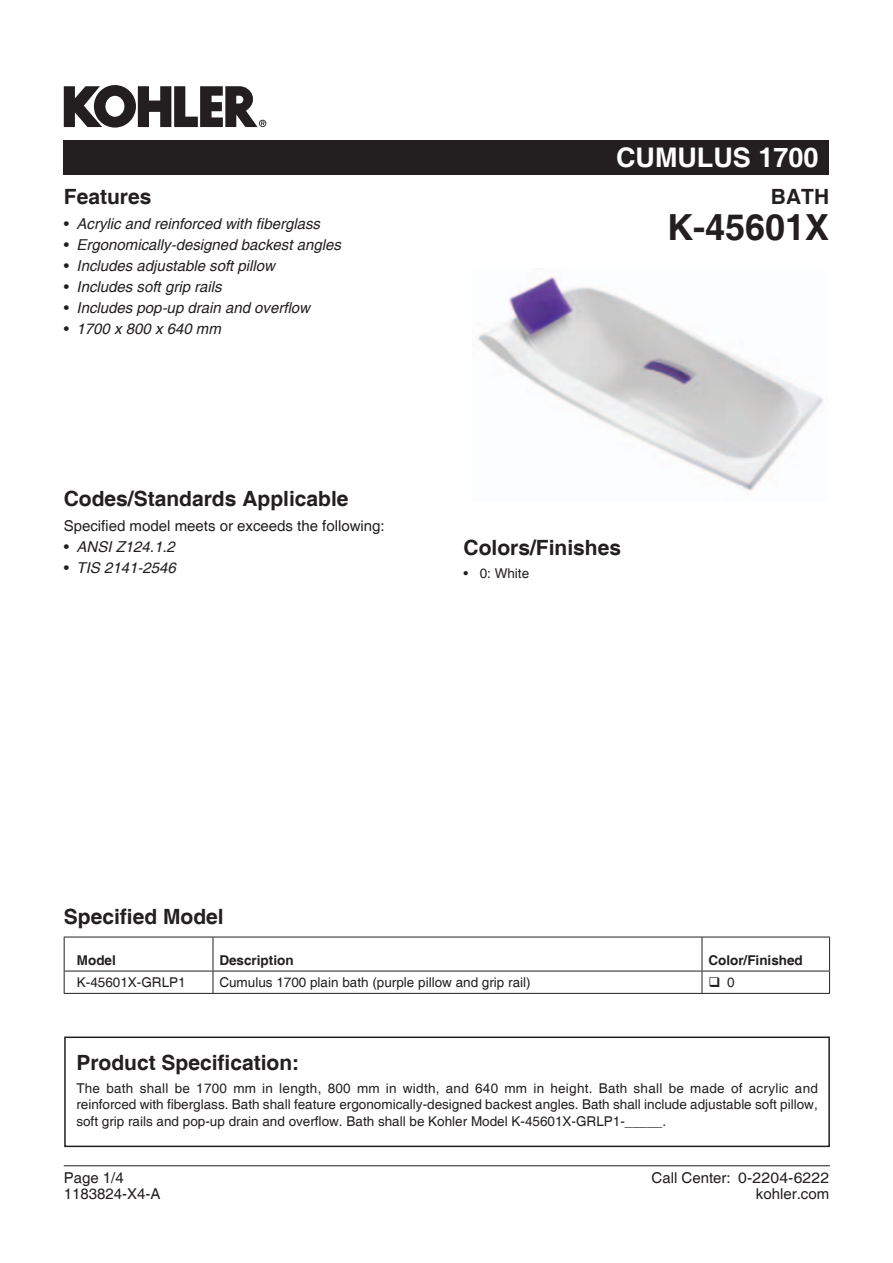
<style>
.page{position:relative;width:893px;height:1263px;background:#fff}
.page>*{position:absolute;margin:0;border:0;box-sizing:border-box;transform-origin:0 0}
.t1{font:700 36px "Helvetica";color:#231f20}
.t2{font:700 27px "Helvetica";color:#fff}
.t3{font:700 21px "Helvetica";color:#231f20}
.t4{font:italic 15px "Helvetica";color:#231f20}
.t5{font:15px/16.5px "Helvetica";color:#231f20}
.t6{font:13.5px/16.5px "Helvetica";color:#231f20;text-align:justify}
.t7{font:700 13.5px "Helvetica";color:#231f20}
.s1{font-style:normal}
</style>
<div class="page">
<hr style="left:64px;top:1165px;width:766px;height:1px;background:#231f20">
<div style="left:64px;top:140px;width:765px;height:34px;background:#231f20"></div>
<div style="left:64px;top:1036px;width:766px;height:111px;border:2px solid #231f20"></div>
<svg style="left:64px;top:972px;width:1px;height:21px"></svg>
<svg style="left:213px;top:972px;width:1px;height:21px"></svg>
<svg style="left:702px;top:972px;width:1px;height:21px"></svg>
<svg style="left:829px;top:972px;width:1px;height:21px"></svg>
<hr style="left:64px;top:993px;width:149px;height:1px;background:#231f20">
<hr style="left:213px;top:993px;width:489px;height:1px;background:#231f20">
<hr style="left:702px;top:993px;width:128px;height:1px;background:#231f20">
<hr style="left:64px;top:937px;width:149px;height:1px;background:#231f20">
<hr style="left:64px;top:937px;width:1px;height:34px;background:#231f20">
<hr style="left:213px;top:937px;width:489px;height:1px;background:#231f20">
<hr style="left:213px;top:937px;width:1px;height:34px;background:#231f20">
<hr style="left:702px;top:937px;width:128px;height:1px;background:#231f20">
<hr style="left:702px;top:937px;width:1px;height:34px;background:#231f20">
<hr style="left:829px;top:937px;width:1px;height:34px;background:#231f20">
<hr style="left:64px;top:971px;width:149px;height:1px;background:#231f20">
<hr style="left:213px;top:971px;width:489px;height:1px;background:#231f20">
<hr style="left:702px;top:971px;width:128px;height:1px;background:#231f20">
<svg style="left:64px;top:85px;width:202px;height:43px"></svg>
<img style="left:477px;top:276px;width:346px;height:216px">
<h3 class="t3" style="left:64px;top:184px;width:89px">Features</h3>
<p class="t4" style="left:64px;top:215px;width:258px"><span class="s1">•</span> Acrylic and reinforced with fiberglass</p>
<p class="t4" style="left:64px;top:236px;width:279px"><span class="s1">•</span> Ergonomically-designed backest angles</p>
<p class="t4" style="left:64px;top:257px;width:213px"><span class="s1">•</span> Includes adjustable soft pillow</p>
<p class="t4" style="left:64px;top:278px;width:159px"><span class="s1">•</span> Includes soft grip rails</p>
<p class="t4" style="left:64px;top:299px;width:248px"><span class="s1">•</span> Includes pop-up drain and overflow</p>
<p class="t4" style="left:64px;top:320px;width:158px"><span class="s1">•</span> 1700 x 800 x 640 mm</p>
<h3 class="t3" style="left:64px;top:485px;width:286px">Codes/Standards Applicable</h3>
<p class="t5" style="left:64px;top:518px;width:322px">Specified model meets or exceeds the following:</p>
<p class="t4" style="left:64px;top:538px;width:113px"><span class="s1">•</span> ANSI Z124.1.2</p>
<p class="t4" style="left:64px;top:559px;width:113px"><span class="s1">•</span> TIS 2141-2546</p>
<h2 class="t2" style="left:616px;top:141px;width:204px">CUMULUS 1700</h2>
<h3 class="t3" style="left:771px;top:184px;width:60px">BATH</h3>
<h1 class="t1" style="left:667px;top:205px;width:164px">K-45601X</h1>
<h3 class="t3" style="left:463px;top:535px;width:159px">Colors/Finishes</h3>
<p class="t6" style="left:463px;top:565px;width:67px">• 0: White</p>
<h3 class="t3" style="left:64px;top:904px;width:161px">Specified Model</h3>
<p class="t7" style="left:77px;top:952px;width:41px">Model</p>
<p class="t7" style="left:219px;top:952px;width:76px">Description</p>
<p class="t7" style="left:708px;top:952px;width:96px">Color/Finished</p>
<p class="t6" style="left:77px;top:974px;width:110px">K-45601X-GRLP1</p>
<p class="t6" style="left:219px;top:974px;width:313px">Cumulus 1700 plain bath (purple pillow and grip rail)</p>
<p class="t6" style="left:708px;top:975px;width:28px">❑ 0</p>
<h3 class="t3" style="left:76px;top:1050px;width:224px">Product Specification:</h3>
<p class="t6" style="left:76px;top:1080px;width:743px">The bath shall be 1700 mm in length, 800 mm in width, and 640 mm in height. Bath shall be made of acrylic and reinforced with fiberglass. Bath shall feature ergonomically-designed backest angles. Bath shall include adjustable soft pillow, soft grip rails and pop-up drain and overflow. Bath shall be Kohler Model K-45601X-GRLP1-_____.</p>
<p class="t5" style="left:64px;top:1170px;width:98px">Page 1/4<br>1183824-X4-A</p>
<p class="t5" style="left:652px;top:1170px;width:179px;text-align:right">Call Center: 0-2204-6222 kohler.com</p>
</div>
